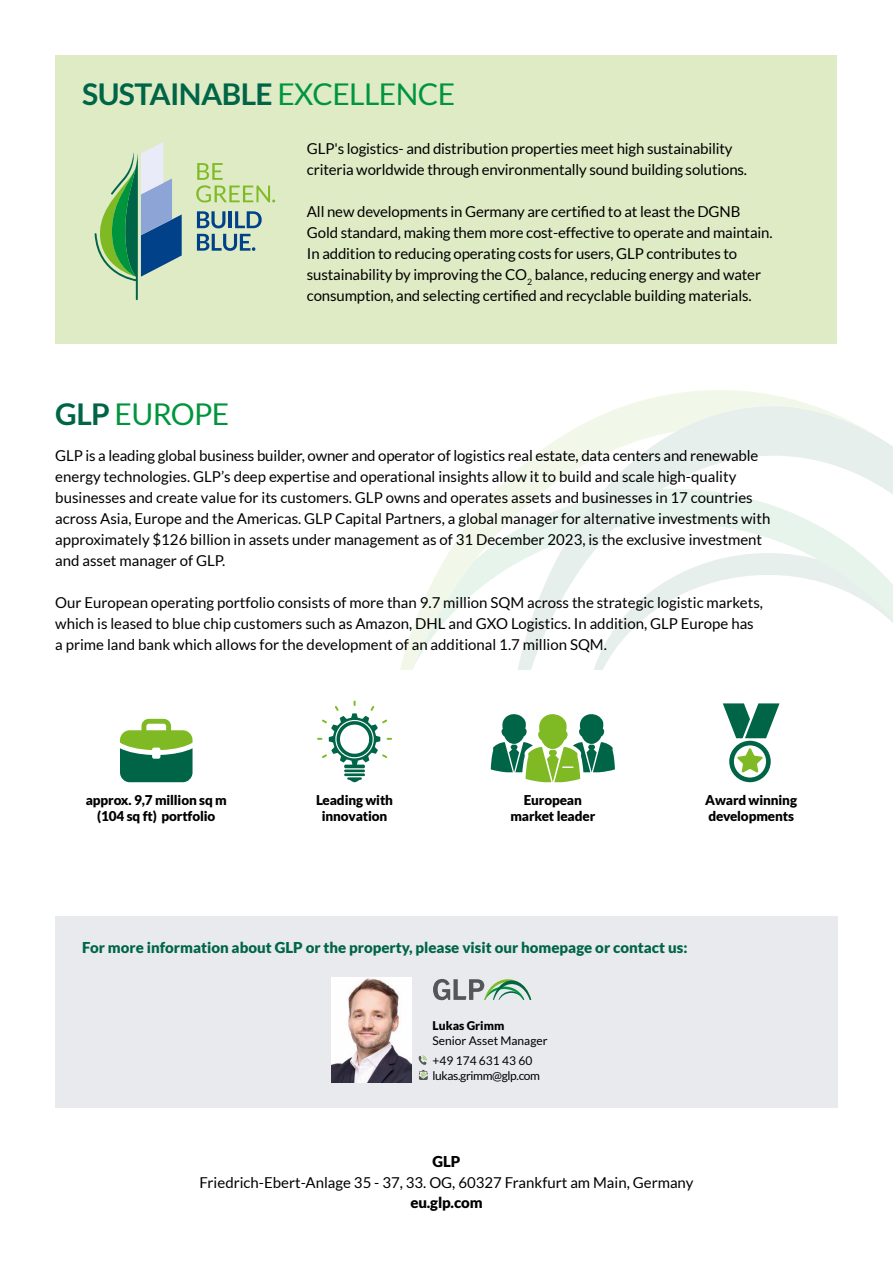
<style>
.page{position:relative;width:893px;height:1263px;background:#fff}
.page>*{position:absolute;margin:0;border:0;box-sizing:border-box;transform-origin:0 0}
.t1{font:700 30px "Lato";letter-spacing:-.02em;color:#006547}
.t2{font:30px "Lato";letter-spacing:-.02em;color:#00953d}
.t3{font:15px/21px "Lato";color:#000}
.t4{font:900 15px "Lato";color:#006547}
.t5{font:900 15px "Lato";letter-spacing:-.01em;color:#000}
.t6{font:900 13.5px/16.5px "Lato";letter-spacing:-.01em;color:#000;text-align:center}
.t7{font:12px/19.2px "Lato";color:#000}
.t8{font:12px "Lato";letter-spacing:-.03em;color:#000}
.t9{font:900 12px "Lato";color:#000}
.s1{font-weight:400;color:#00953d}
.s2{font-weight:700;color:#006547}
</style>
<div class="page">
<div style="left:55px;top:916px;width:783px;height:192px;background:#e9eaee"></div>
<div style="left:55px;top:55px;width:782px;height:288px;background:#deebc5"></div>
<svg style="left:95px;top:142px;width:87px;height:158px"></svg>
<svg style="left:197px;top:234px;width:58px;height:17px"></svg>
<svg style="left:197px;top:211px;width:28px;height:17px"></svg>
<hr style="left:229px;top:211px;width:3px;height:17px;background:#004189">
<svg style="left:235px;top:211px;width:27px;height:17px"></svg>
<svg style="left:196px;top:163px;width:79px;height:39px"></svg>
<svg style="left:400px;top:390px;width:381px;height:280px"></svg>
<svg style="left:518px;top:397px;width:375px;height:273px"></svg>
<svg style="left:120px;top:719px;width:73px;height:63px"></svg>
<hr style="left:344px;top:769px;width:21px;height:3px;background:#006547">
<hr style="left:344px;top:773px;width:21px;height:3px;background:#006547">
<svg style="left:347px;top:777px;width:15px;height:5px"></svg>
<svg style="left:317px;top:701px;width:75px;height:67px"></svg>
<svg style="left:491px;top:714px;width:124px;height:68px"></svg>
<svg style="left:723px;top:703px;width:56px;height:79px"></svg>
<svg style="left:418px;top:1055px;width:10px;height:25px"></svg>
<img style="left:332px;top:977px;width:79px;height:105px">
<svg style="left:433px;top:979px;width:98px;height:21px"></svg>
<h1 class="t1" style="left:82px;top:77px;width:374px">SUSTAINABLE <span class="s1">EXCELLENCE</span></h1>
<h1 class="t2" style="left:55px;top:398px;width:176px"><span class="s2">GLP</span> EUROPE</h1>
<p class="t3" style="left:307px;top:138px;width:442px">GLP's logistics- and distribution properties meet high sustainability criteria worldwide through environmentally sound building solutions.</p>
<p class="t3" style="left:307px;top:201px;width:467px">All new developments in Germany are certified to at least the DGNB Gold standard, making them more cost-effective to operate and maintain.<br>In addition to reducing operating costs for users, GLP contributes to sustainability by improving the CO<sub>2</sub> balance, reducing energy and water consumption, and selecting certified and recyclable building materials.</p>
<p class="t3" style="left:55px;top:445px;width:717px">GLP is a leading global business builder, owner and operator of logistics real estate, data centers and renewable energy technologies. GLP’s deep expertise and operational insights allow it to build and scale high-quality businesses and create value for its customers. GLP owns and operates assets and businesses in 17 countries across Asia, Europe and the Americas. GLP Capital Partners, a global manager for alternative investments with approximately $126 billion in assets under management as of 31 December 2023, is the exclusive investment and asset manager of GLP.</p>
<p class="t3" style="left:55px;top:592px;width:709px">Our European operating portfolio consists of more than 9.7 million SQM across the strategic logistic markets, which is leased to blue chip customers such as Amazon, DHL and GXO Logistics. In addition, GLP Europe has a prime land bank which allows for the development of an additional 1.7 million SQM.</p>
<p class="t6" style="left:86px;top:791px;width:143px">approx. 9,7 million sq m (104 sq ft) portfolio</p>
<p class="t6" style="left:316px;top:791px;width:79px">Leading with innovation</p>
<p class="t6" style="left:510px;top:791px;width:86px">European market leader</p>
<p class="t6" style="left:705px;top:791px;width:93px;text-align:left">Award winning developments</p>
<p class="t4" style="left:82px;top:939px;width:607px">For more information about GLP or the property, please visit our homepage or contact us:</p>
<p class="t9" style="left:433px;top:1019px;width:73px">Lukas Grimm</p>
<p class="t7" style="left:433px;top:1031px;width:117px">Senior Asset Manager +49 174 631 43 60</p>
<p class="t8" style="left:433px;top:1068px;width:109px">lukas.grimm@glp.com</p>
<p class="t5" style="left:433px;top:1153px;width:29px">GLP</p>
<p class="t3" style="left:200px;top:1172px;width:495px">Friedrich-Ebert-Anlage 35 - 37, 33. OG, 60327 Frankfurt am Main, Germany</p>
<p class="t5" style="left:410px;top:1193px;width:74px">eu.glp.com</p>
</div>
